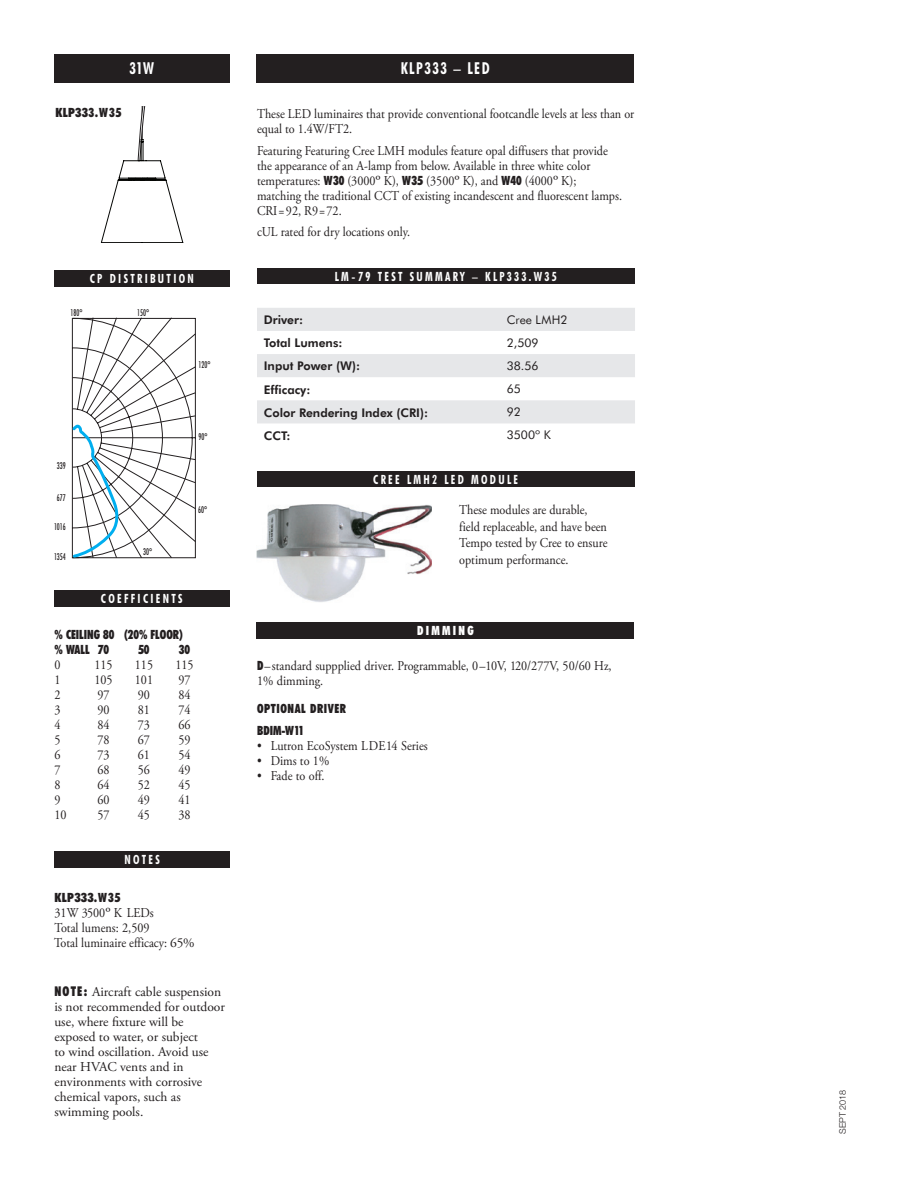
<style>
.page{position:relative;width:918px;height:1188px;background:#fff}
.page>*{position:absolute;margin:0;border:0;box-sizing:border-box;transform-origin:0 0}
.t1{font:700 condensed 16.5px "Futura BT";letter-spacing:.1em;color:#fff;scale:.9 1}
.t2{font:13.5px/15px "Adobe Garamond Pro";color:#231f20;scale:.9 1}
.t3{font:13.5px/15px "Adobe Garamond Pro";color:#231f20}
.t4{font:700 condensed 12.75px "Futura BT";letter-spacing:.2em;color:#fff;scale:.9 1}
.t5{font:900 condensed 12.75px "Futura BT";letter-spacing:.025em;color:#231f20}
.t6{font:900 condensed 12.75px "Futura BT";color:#231f20;scale:.9 1}
.t7{font:900 condensed 12.75px "Futura BT";letter-spacing:.025em;color:#231f20;scale:.9 1}
.t8{font:900 condensed 12.75px "Futura BT";letter-spacing:.05em;color:#231f20;scale:.9 1}
.t9{font:900 condensed 12.75px "Futura BT";letter-spacing:.2em;color:#fff;scale:.9 1}
.t10{font:800 12px "Futura BT";color:#231f20}
.t11{font:12px "Futura BT";color:#231f20}
.t12{font:500 condensed 9px "Futura";color:#231f20;scale:.8 1}
.t13{font:300 9px "Helvetica Neue";color:#231f20}
.s1{font-family:"Futura BT";font-weight:900;font-stretch:condensed}
.s2{font-weight:500;font-stretch:normal}
.s3{font-family:"Futura BT";font-weight:900;font-stretch:condensed;font-size:12.75px}
</style>
<div class="page">
<div style="left:256px;top:54px;width:378px;height:29px;background:#231f20"></div>
<div style="left:257px;top:268px;width:377px;height:16px;background:#231f20"></div>
<img style="left:256px;top:504px;width:175px;height:98px">
<div style="left:257px;top:471px;width:377px;height:16px;background:#231f20"></div>
<div style="left:54px;top:54px;width:176px;height:29px;background:#231f20"></div>
<div style="left:54px;top:270px;width:176px;height:16px;background:#231f20"></div>
<div style="left:54px;top:851px;width:176px;height:16px;background:#231f20"></div>
<div style="left:54px;top:591px;width:176px;height:16px;background:#231f20"></div>
<svg style="left:101px;top:107px;width:82px;height:136px"></svg>
<svg style="left:257px;top:308px;width:378px;height:115px"></svg>
<svg style="left:71px;top:317px;width:125px;height:242px"></svg>
<div style="left:256px;top:622px;width:378px;height:16px;background:#231f20"></div>
<p class="t1" style="left:129px;top:58px;width:29px">31W</p>
<p class="t5" style="left:55px;top:105px;width:68px">KLP333.W35</p>
<p class="t4" style="left:90px;top:270px;width:117px">CP DISTRIBUTION</p>
<p class="t12" style="left:71px;top:307px;width:17px">180°</p>
<p class="t12" style="left:137px;top:307px;width:17px">150°</p>
<p class="t12" style="left:199px;top:359px;width:17px">120°</p>
<p class="t12" style="left:57px;top:460px;width:13px">339</p>
<p class="t12" style="left:57px;top:492px;width:13px">677</p>
<p class="t12" style="left:54px;top:521px;width:16px">1016</p>
<p class="t12" style="left:54px;top:550px;width:16px">1354</p>
<p class="t12" style="left:199px;top:431px;width:13px">90°</p>
<p class="t12" style="left:143px;top:546px;width:13px">30°</p>
<p class="t4" style="left:101px;top:591px;width:92px">COEFFICIENTS</p>
<p class="t12" style="left:198px;top:504px;width:13px">60°</p>
<p class="t6" style="left:55px;top:627px;width:144px">% CEILING 80 (20% FLOOR)</p>
<p class="t7" style="left:55px;top:642px;width:62px">% WALL 70</p>
<p class="t7" style="left:138px;top:642px;width:14px">50</p>
<p class="t7" style="left:179px;top:642px;width:14px">30</p>
<p class="t2" style="left:55px;top:658px;width:8px">0</p>
<p class="t2" style="left:94px;top:658px;width:22px">115</p>
<p class="t2" style="left:135px;top:658px;width:22px">115</p>
<p class="t2" style="left:175px;top:658px;width:22px">115</p>
<p class="t2" style="left:55px;top:673px;width:8px">1</p>
<p class="t2" style="left:94px;top:673px;width:22px">105</p>
<p class="t2" style="left:135px;top:673px;width:22px">101</p>
<p class="t2" style="left:178px;top:673px;width:15px">97</p>
<p class="t2" style="left:55px;top:688px;width:8px">2</p>
<p class="t2" style="left:97px;top:688px;width:15px">97</p>
<p class="t2" style="left:138px;top:688px;width:15px">90</p>
<p class="t2" style="left:178px;top:688px;width:15px">84</p>
<p class="t2" style="left:55px;top:703px;width:8px">3</p>
<p class="t2" style="left:97px;top:703px;width:15px">90</p>
<p class="t2" style="left:138px;top:703px;width:15px">81</p>
<p class="t2" style="left:178px;top:703px;width:15px">74</p>
<p class="t2" style="left:55px;top:718px;width:8px">4</p>
<p class="t2" style="left:97px;top:718px;width:15px">84</p>
<p class="t2" style="left:138px;top:718px;width:15px">73</p>
<p class="t2" style="left:178px;top:718px;width:15px">66</p>
<p class="t2" style="left:55px;top:733px;width:8px">5</p>
<p class="t2" style="left:97px;top:733px;width:15px">78</p>
<p class="t2" style="left:138px;top:733px;width:15px">67</p>
<p class="t2" style="left:178px;top:733px;width:15px">59</p>
<p class="t2" style="left:55px;top:748px;width:8px">6</p>
<p class="t2" style="left:97px;top:748px;width:15px">73</p>
<p class="t2" style="left:138px;top:748px;width:15px">61</p>
<p class="t2" style="left:178px;top:748px;width:15px">54</p>
<p class="t2" style="left:55px;top:763px;width:8px">7</p>
<p class="t2" style="left:97px;top:763px;width:15px">68</p>
<p class="t2" style="left:138px;top:763px;width:15px">56</p>
<p class="t2" style="left:178px;top:763px;width:15px">49</p>
<p class="t2" style="left:55px;top:778px;width:8px">8</p>
<p class="t2" style="left:97px;top:778px;width:15px">64</p>
<p class="t2" style="left:138px;top:778px;width:15px">52</p>
<p class="t2" style="left:178px;top:778px;width:15px">45</p>
<p class="t2" style="left:55px;top:793px;width:8px">9</p>
<p class="t2" style="left:97px;top:793px;width:15px">60</p>
<p class="t2" style="left:138px;top:793px;width:15px">49</p>
<p class="t2" style="left:178px;top:793px;width:15px">41</p>
<p class="t2" style="left:55px;top:808px;width:15px">10</p>
<p class="t2" style="left:97px;top:808px;width:15px">57</p>
<p class="t2" style="left:138px;top:808px;width:15px">45</p>
<p class="t2" style="left:178px;top:808px;width:15px">38</p>
<p class="t4" style="left:125px;top:851px;width:41px">NOTES</p>
<p class="t5" style="left:55px;top:889px;width:68px">KLP333.W35</p>
<p class="t2" style="left:55px;top:905px;width:112px">31W 3500º K LEDs</p>
<p class="t2" style="left:55px;top:920px;width:107px">Total lumens: 2,509</p>
<p class="t2" style="left:54px;top:935px;width:158px">Total luminaire efficacy: 65%</p>
<p class="t3" style="left:54px;top:985px;width:172px"><span class="s1">NOTE:</span> Aircraft cable suspension is not recommended for outdoor use, where fixture will be exposed to water, or subject<br>to wind oscillation. Avoid use near HVAC vents and in environments with corrosive chemical vapors, such as swimming pools.</p>
<p class="t1" style="left:401px;top:58px;width:100px">KLP333 <span class="s2">–</span> LED</p>
<p class="t2" style="left:257px;top:106px;width:421px">These LED luminaires that provide conventional footcandle levels at less than or equal to 1.4W/FT2.</p>
<p class="t2" style="left:257px;top:143px;width:407px">Featuring Featuring Cree LMH modules feature opal diffusers that provide the appearance of an A-lamp from below. Available in three white color temperatures: <span class="s3">W30</span> (3000º K), <span class="s3">W35</span> (3500º K), and <span class="s3">W40</span> (4000º K); matching the traditional CCT of existing incandescent and fluorescent lamps.<br>CRI=92, R9=72.</p>
<p class="t2" style="left:257px;top:225px;width:172px">cUL rated for dry locations only.</p>
<p class="t4" style="left:335px;top:269px;width:248px">LM<span class="s2">-</span>79 TEST SUMMARY <span class="s2">–</span> KLP333.W35</p>
<p class="t10" style="left:264px;top:313px;width:41px">Driver:</p>
<p class="t11" style="left:507px;top:312px;width:62px">Cree LMH2</p>
<p class="t10" style="left:264px;top:336px;width:80px">Total Lumens:</p>
<p class="t11" style="left:507px;top:335px;width:33px">2,509</p>
<p class="t10" style="left:264px;top:359px;width:98px">Input Power (W):</p>
<p class="t11" style="left:507px;top:358px;width:33px">38.56</p>
<p class="t10" style="left:264px;top:382px;width:48px">Efficacy:</p>
<p class="t11" style="left:507px;top:382px;width:16px">65</p>
<p class="t10" style="left:264px;top:405px;width:166px">Color Rendering Index (CRI):</p>
<p class="t11" style="left:507px;top:405px;width:16px">92</p>
<p class="t10" style="left:264px;top:428px;width:28px">CCT:</p>
<p class="t11" style="left:507px;top:428px;width:46px">3500º K</p>
<p class="t4" style="left:373px;top:471px;width:162px">CREE LMH2 LED MODULE</p>
<p class="t2" style="left:459px;top:502px;width:166px;line-height:16.5px">These modules are durable, field replaceable, and have been<br>Tempo tested by Cree to ensure optimum performance.</p>
<p class="t9" style="left:417px;top:623px;width:64px">DIMMING</p>
<p class="t2" style="left:257px;top:658px;width:395px"><span class="s3">D</span>–standard suppplied driver. Programmable, 0–10V, 120/277V, 50/60 Hz,<br>1% dimming.</p>
<p class="t8" style="left:257px;top:701px;width:100px">OPTIONAL DRIVER</p>
<p class="t7" style="left:257px;top:723px;width:54px">BDIM-W11</p>
<p class="t2" style="left:257px;top:739px;width:191px">• Lutron EcoSystem LDE14 Series</p>
<p class="t2" style="left:257px;top:754px;width:82px">• Dims to 1%</p>
<p class="t2" style="left:257px;top:769px;width:76px">• Fade to off.</p>
<p class="t13" style="left:835px;top:1134px;width:46px;rotate:-90deg">SEPT 2018</p>
</div>
